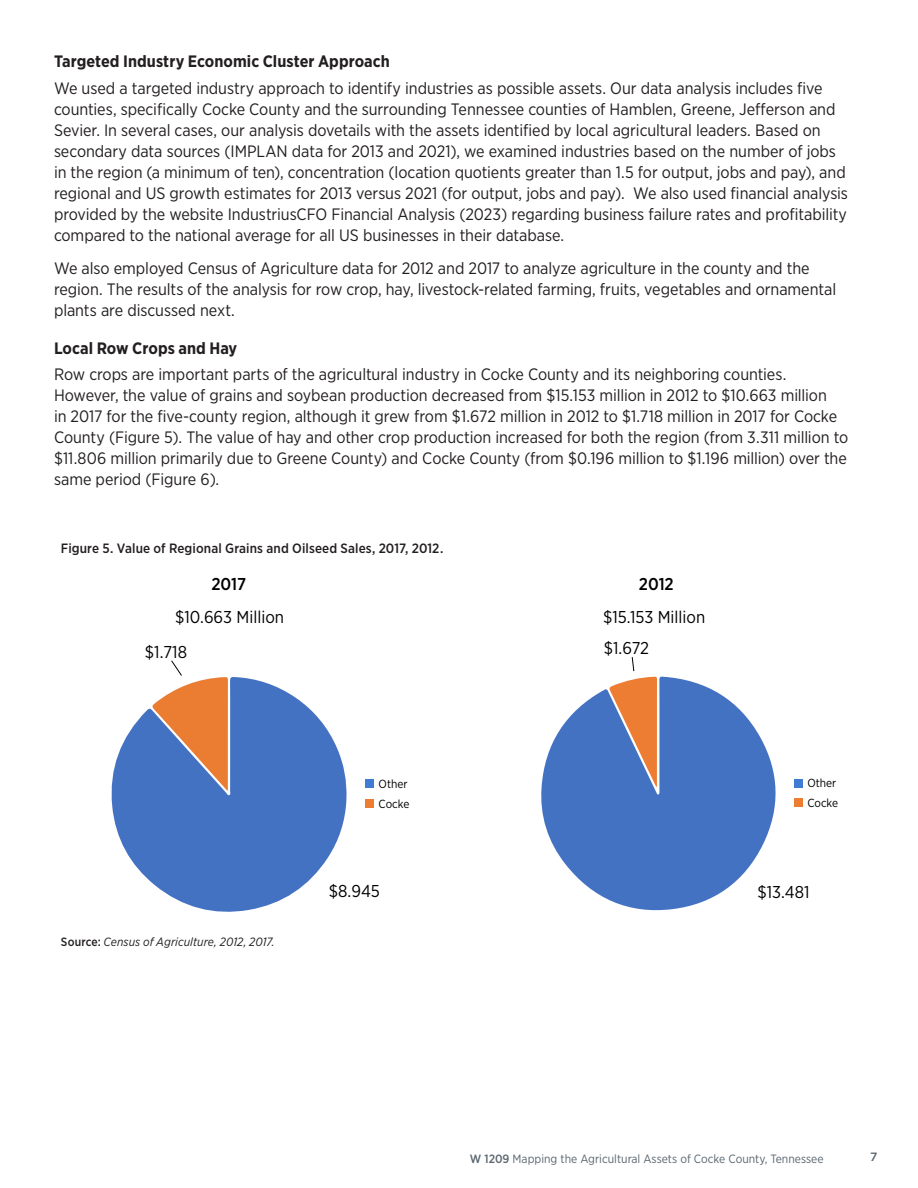
<style>
.page{position:relative;width:918px;height:1188px;background:#fff}
.page>*{position:absolute;margin:0;border:0;box-sizing:border-box;transform-origin:0 0}
.t1{font:17.1px/33px "Gotham Narrow";color:#000;text-align:center}
.t2{font:500 17.1px "Gotham Narrow";color:#000}
.Body_Text{font:16.5px/21px "Gotham Narrow";letter-spacing:-.005em;color:#231f20}
.Subheads{font:700 16.5px "Gotham Narrow";color:#231f20}
.Photo_Captions{font:500 13.5px "Gotham Narrow";letter-spacing:.005em;color:#231f20}
.t3{font:12px "Gotham Narrow";color:#5a6670}
.Photo_Captions-2{font:italic 12px "Gotham Narrow";letter-spacing:.005em;color:#231f20}
.t4{font:500 12px "Gotham";color:#5a6670}
.t5{font:11.7px/19.5px "Gotham Narrow";color:#000}
.s1{font-weight:500;font-style:normal}
.s2{font-weight:500}
</style>
<div class="page">
<svg style="left:111px;top:677px;width:236px;height:235px;fill:#4472c3"></svg>
<svg style="left:152px;top:660px;width:76px;height:131px"></svg>
<div style="left:365px;top:780px;width:8px;height:8px;background:#407cd3"></div>
<div style="left:365px;top:799px;width:8px;height:9px;background:#ec7d31"></div>
<svg style="left:541px;top:677px;width:235px;height:234px;fill:#4472c3"></svg>
<svg style="left:609px;top:657px;width:48px;height:130px"></svg>
<div style="left:794px;top:779px;width:8px;height:8px;background:#407cd3"></div>
<div style="left:794px;top:799px;width:8px;height:8px;background:#ec7d31"></div>
<p class="Subheads" style="left:54px;top:51px;width:337px">Targeted Industry Economic Cluster Approach</p>
<p class="Body_Text" style="left:54px;top:77px;width:796px">We used a targeted industry approach to identify industries as possible assets. Our data analysis includes five counties, specifically Cocke County and the surrounding Tennessee counties of Hamblen, Greene, Jefferson and Sevier. In several cases, our analysis dovetails with the assets identified by local agricultural leaders. Based on secondary data sources (IMPLAN data for 2013 and 2021), we examined industries based on the number of jobs in the region (a minimum of ten), concentration (location quotients greater than 1.5 for output, jobs and pay), and regional and US growth estimates for 2013 versus 2021 (for output, jobs and pay). We also used financial analysis provided by the website IndustriusCFO Financial Analysis (2023) regarding business failure rates and profitability compared to the national average for all US businesses in their database.</p>
<p class="Body_Text" style="left:54px;top:257px;width:784px">We also employed Census of Agriculture data for 2012 and 2017 to analyze agriculture in the county and the region. The results of the analysis for row crop, hay, livestock-related farming, fruits, vegetables and ornamental plants are discussed next.</p>
<p class="Subheads" style="left:54px;top:338px;width:185px">Local Row Crops and Hay</p>
<p class="Body_Text" style="left:54px;top:364px;width:796px">Row crops are important parts of the agricultural industry in Cocke County and its neighboring counties.<br>However, the value of grains and soybean production decreased from $15.153 million in 2012 to $10.663 million<br>in 2017 for the five-county region, although it grew from $1.672 million in 2012 to $1.718 million in 2017 for Cocke County (Figure 5). The value of hay and other crop production increased for both the region (from 3.311 million to $11.806 million primarily due to Greene County) and Cocke County (from $0.196 million to $1.196 million) over the same period (Figure 6).</p>
<p class="Photo_Captions" style="left:61px;top:540px;width:384px">Figure 5. Value of Regional Grains and Oilseed Sales, 2017, 2012.</p>
<p class="t2" style="left:211px;top:573px;width:36px">2017</p>
<p class="t1" style="left:175px;top:600px;width:110px">$10.663 Million</p>
<p class="t1" style="left:145px;top:635px;width:44px">$1.718</p>
<p class="Photo_Captions-2" style="left:61px;top:934px;width:215px"><span class="s1">Source:</span> Census of Agriculture, 2012, 2017.</p>
<p class="t5" style="left:379px;top:774px;width:32px">Other<br>Cocke</p>
<p class="t1" style="left:329px;top:874px;width:53px">$8.945</p>
<p class="t1" style="left:603px;top:567px;width:103px"><span class="s2">2012<br></span>$15.153 Million</p>
<p class="t1" style="left:604px;top:631px;width:47px">$1.672</p>
<p class="t5" style="left:807px;top:773px;width:32px">Other<br>Cocke</p>
<p class="t1" style="left:758px;top:875px;width:53px">$13.481</p>
<p class="t3" style="left:470px;top:1151px;width:355px"><span class="s2">W 1209</span> Mapping the Agricultural Assets of Cocke County, Tennessee</p>
<p class="t4" style="left:870px;top:1149px;width:9px">7</p>
</div>
